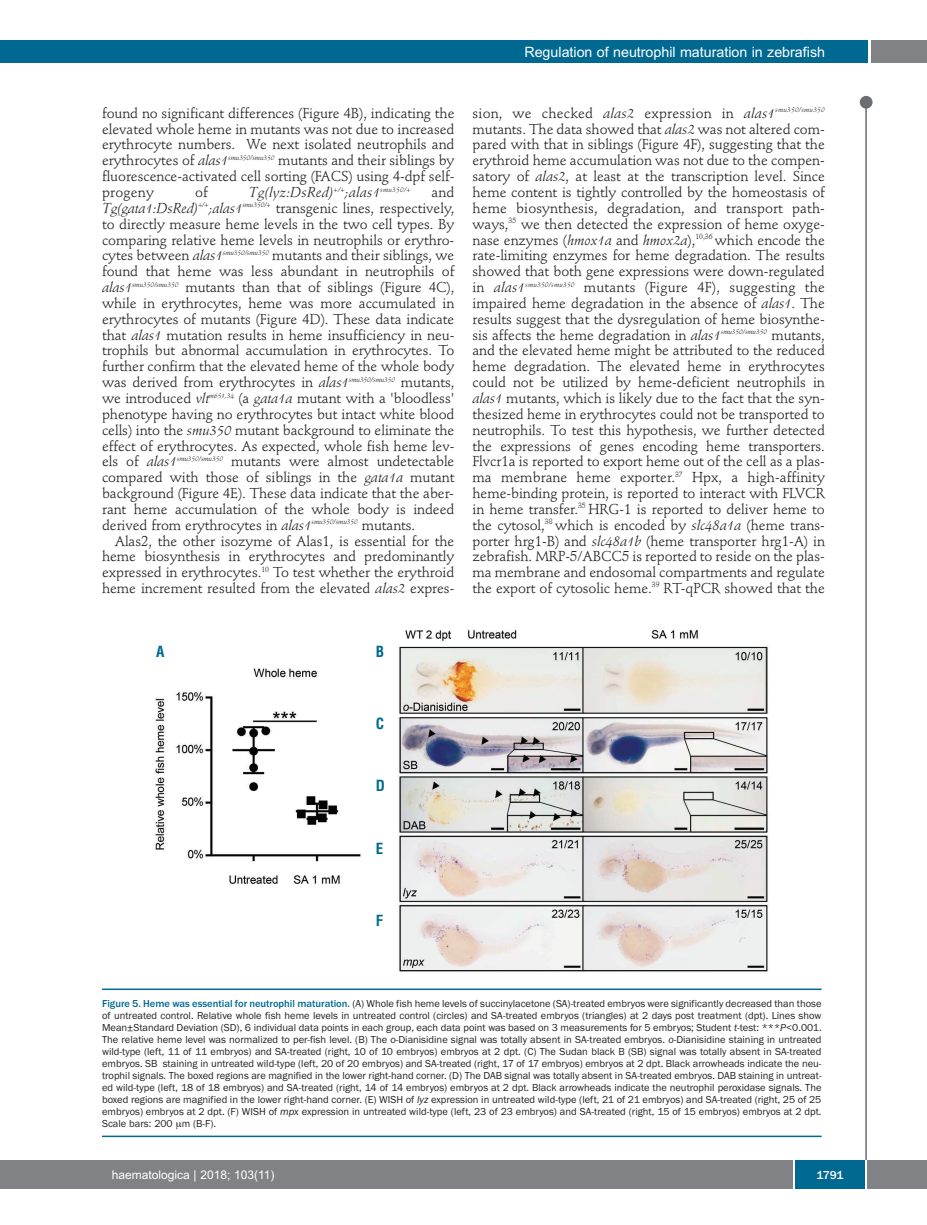
<style>
.page{position:relative;width:927px;height:1225px;background:#fff}
.page>*{position:absolute;margin:0;border:0;box-sizing:border-box;transform-origin:0 0}
.t1{font:700 condensed 15px "Helvetica";color:#006991}
.t2{font:14.25px/15.9px "Stempel Schneidler";letter-spacing:-.005em;color:#231f20;text-align:justify}
.t3{font:14.25px "Arial";color:#fff}
.t4{font:italic 14.25px "Stempel Schneidler";letter-spacing:.015em;color:#231f20}
.t5{font:12px "Arial";color:#fff}
.t6{font:500 12px "Franklin Gothic";color:#fff}
.t7{font:10.5px/12px "Franklin Gothic";color:#231f20;text-align:justify}
.s1{font-style:italic}
.s2{font-weight:500;color:#006991}
</style>
<div class="page">
<div style="left:860px;top:96px;width:12px;height:13px;background:#6c6d70;border-radius:50%"></div>
<hr style="left:865px;top:98px;width:2px;height:1062px;background:#6c6d70">
<div style="left:871px;top:40px;width:56px;height:22px;background:#808285"></div>
<div style="left:18px;top:40px;width:849px;height:22px;background:#006991"></div>
<div style="left:17px;top:1160px;width:910px;height:28px;background:#808285"></div>
<div style="left:795px;top:1160px;width:70px;height:28px;background:#006991"></div>
<hr style="left:793px;top:1160px;width:2px;height:28px;background:#fff">
<hr style="left:865px;top:1160px;width:2px;height:28px;background:#fff">
<div style="left:0;top:40px;width:19px;height:22px;background:#006991"></div>
<div style="left:0;top:1160px;width:18px;height:28px;background:#808285"></div>
<img style="left:155px;top:629px;width:614px;height:343px">
<hr style="left:102px;top:988px;width:720px;height:2px;background:#006991">
<hr style="left:102px;top:1135px;width:720px;height:2px;background:#006991">
<p class="t3" style="left:524px;top:44px;width:302px">Regulation of neutrophil maturation in zebrafish</p>
<p class="t2" style="left:102px;top:106px;width:354px">found no significant differences (Figure 4B), indicating the elevated whole heme in mutants was not due to increased erythrocyte numbers. We next isolated neutrophils and erythrocytes of <span class="s1">alas1</span><sup>smu350/smu350</sup> mutants and their siblings by fluorescence-activated cell sorting (FACS) using 4-dpf self&shy;progeny</p>
<p class="t2" style="left:102px;top:185px;width:354px;text-indent:329px">and <span class="s1">Tg(gata1:DsRed)</span><sup>+/+</sup><span class="s1">;alas1</span><sup>smu350/+</sup> transgenic lines, respectively, to directly measure heme levels in the two cell types. By comparing relative heme levels in neutrophils or erythro&shy;cytes between <span class="s1">alas1</span><sup>smu350/smu350</sup> mutants and their siblings, we found that heme was less abundant in neutrophils of <span class="s1">alas1</span><sup>smu350/smu350</sup> mutants than that of siblings (Figure 4C), while in erythrocytes, heme was more accumulated in erythrocytes of mutants (Figure 4D). These data indicate that <span class="s1">alas1</span> mutation results in heme insufficiency in neu&shy;trophils but abnormal accumulation in erythrocytes. To further confirm that the elevated heme of the whole body was derived from erythrocytes in <span class="s1">alas1</span><sup>smu350/smu350</sup> mutants, we introduced <span class="s1">vlt</span><sup>m651,34</sup> (a <span class="s1">gata1a</span> mutant with a 'bloodless' phenotype having no erythrocytes but intact white blood cells) into the <span class="s1">smu350</span> mutant background to eliminate the effect of erythrocytes. As expected, whole fish heme lev&shy;els of <span class="s1">alas1</span><sup>smu350/smu350</sup> mutants were almost undetectable compared with those of siblings in the <span class="s1">gata1a</span> mutant background (Figure 4E). These data indicate that the aber&shy;rant heme accumulation of the whole body is indeed derived from erythrocytes in <span class="s1">alas1</span><sup>smu350/smu350</sup> mutants.</p>
<p class="t2" style="left:102px;top:534px;width:354px;text-indent:13px">Alas2, the other isozyme of Alas1, is essential for the heme biosynthesis in erythrocytes and predominantly expressed in erythrocytes.<sup>10</sup> To test whether the erythroid heme increment resulted from the elevated <span class="s1">alas2</span> expres-</p>
<p class="t2" style="left:195px;top:185px;width:14px">of</p>
<p class="t4" style="left:249px;top:186px;width:163px">Tg(lyz:DsRed)<sup>+/+</sup>;alas1<sup>smu350/+</sup></p>
<p class="t2" style="left:472px;top:106px;width:354px">sion, we checked <span class="s1">alas2</span> expression in <span class="s1">alas1</span><sup>smu350/smu350 </sup>mutants. The data showed that <span class="s1">alas2</span> was not altered com&shy;pared with that in siblings (Figure 4F), suggesting that the erythroid heme accumulation was not due to the compen&shy;satory of <span class="s1">alas2</span>, at least at the transcription level. Since heme content is tightly controlled by the homeostasis of heme biosynthesis, degradation, and transport path&shy;ways,<sup>35</sup> we then detected the expression of heme oxyge&shy;nase enzymes (<span class="s1">hmox1a</span> and <span class="s1">hmox2a</span>),<sup>10,36</sup> which encode the rate-limiting enzymes for heme degradation. The results showed that both gene expressions were down-regulated in <span class="s1">alas1</span><sup>smu350/smu350</sup> mutants (Figure 4F), suggesting the impaired heme degradation in the absence of <span class="s1">alas1</span>. The results suggest that the dysregulation of heme biosynthe&shy;sis affects the heme degradation in <span class="s1">alas1</span><sup>smu350/smu350</sup> mutants, and the elevated heme might be attributed to the reduced heme degradation. The elevated heme in erythrocytes could not be utilized by heme-deficient neutrophils in <span class="s1">alas1</span> mutants, which is likely due to the fact that the syn&shy;thesized heme in erythrocytes could not be transported to neutrophils. To test this hypothesis, we further detected the expressions of genes encoding heme transporters.<br>Flvcr1a is reported to export heme out of the cell as a plas&shy;ma membrane heme exporter.<sup>37</sup> Hpx, a high-affinity heme-binding protein, is reported to interact with FLVCR in heme transfer.<sup>35</sup> HRG-1 is reported to deliver heme to the cytosol,<sup>38</sup> which is encoded by <span class="s1">slc48a1a</span> (heme trans&shy;porter hrg1-B) and <span class="s1">slc48a1b</span> (heme transporter hrg1-A) in zebrafish. MRP-5/ABCC5 is reported to reside on the plas&shy;ma membrane and endosomal compartments and regulate the export of cytosolic heme.<sup>39</sup> RT-qPCR showed that the</p>
<p class="t1" style="left:156px;top:643px;width:10px">A</p>
<p class="t1" style="left:376px;top:643px;width:10px">B</p>
<p class="t1" style="left:376px;top:715px;width:10px">C</p>
<p class="t1" style="left:376px;top:777px;width:11px">D</p>
<p class="t1" style="left:376px;top:840px;width:9px">E</p>
<p class="t1" style="left:376px;top:912px;width:9px">F</p>
<p class="t7" style="left:102px;top:997px;width:721px"><span class="s2">Figure 5. Heme was essential for neutrophil maturation.</span> (A) Whole fish heme levels of succinylacetone (SA)-treated embryos were significantly decreased than those of untreated control. Relative whole fish heme levels in untreated control (circles) and SA-treated embryos (triangles) at 2 days post treatment (dpt). Lines show Mean±Standard Deviation (SD), 6 individual data points in each group, each data point was based on 3 measurements for 5 embryos; Student <span class="s1">t</span>-test: ***<span class="s1">P</span>&lt;0.001.<br>The relative heme level was normalized to per-fish level. (B) The <span class="s1">o</span>-Dianisidine signal was totally absent in SA-treated embryos. <span class="s1">o</span>-Dianisidine staining in untreated wild-type (left, 11 of 11 embryos) and SA-treated (right, 10 of 10 embryos) embryos at 2 dpt. (C) The Sudan black B (SB) signal was totally absent in SA-treated embryos. SB staining in untreated wild-type (left, 20 of 20 embryos) and SA-treated (right, 17 of 17 embryos) embryos at 2 dpt. Black arrowheads indicate the neu&shy;trophil signals. The boxed regions are magnified in the lower right-hand corner. (D) The DAB signal was totally absent in SA-treated embryos. DAB staining in untreat&shy;ed wild-type (left, 18 of 18 embryos) and SA-treated (right, 14 of 14 embryos) embryos at 2 dpt. Black arrowheads indicate the neutrophil peroxidase signals. The boxed regions are magnified in the lower right-hand corner. (E) WISH of <span class="s1">lyz</span> expression in untreated wild-type (left, 21 of 21 embryos) and SA-treated (right, 25 of 25 embryos) embryos at 2 dpt. (F) WISH of <span class="s1">mpx</span> expression in untreated wild-type (left, 23 of 23 embryos) and SA-treated (right, 15 of 15 embryos) embryos at 2 dpt.<br>Scale bars: 200 m (B-F).</p>
<p class="t5" style="left:112px;top:1167px;width:164px">haematologica | 2018; 103(11)</p>
<p class="t6" style="left:816px;top:1167px;width:29px">1791</p>
</div>
